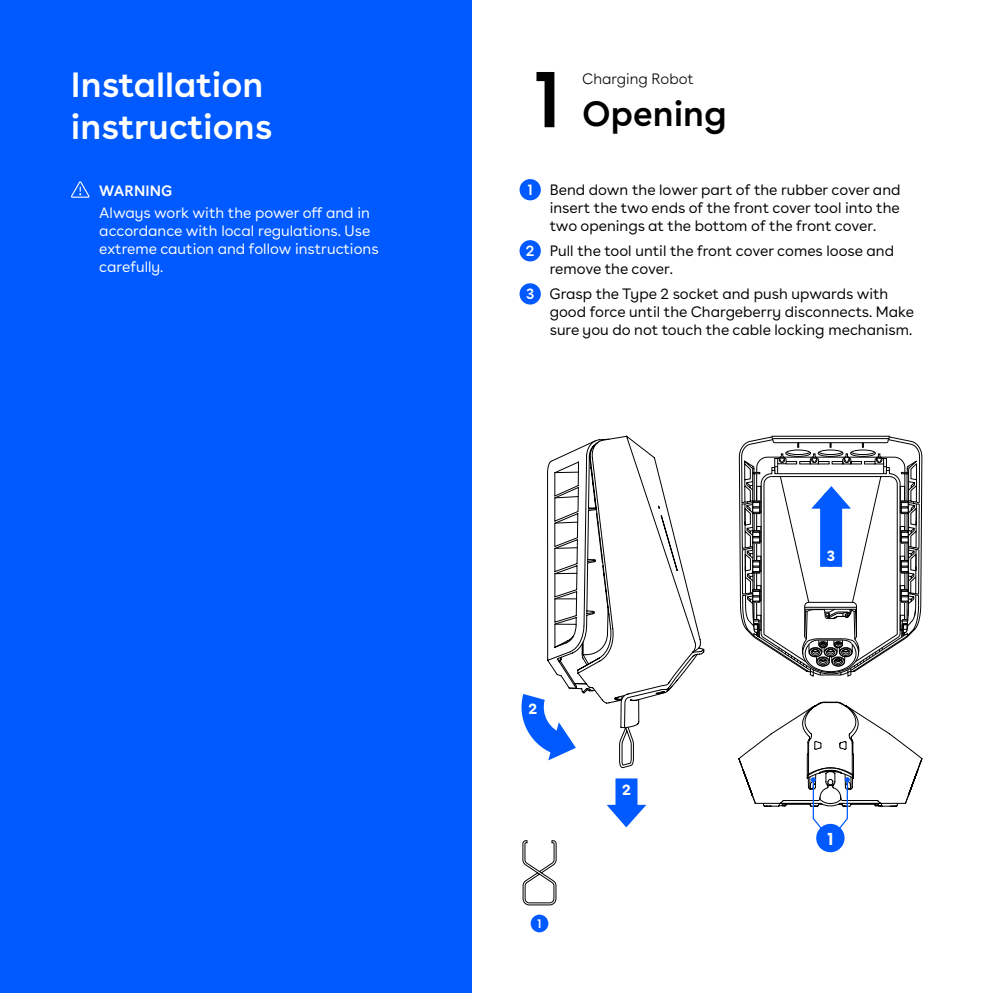
<style>
.page{position:relative;width:993px;height:993px;background:#fff}
.page>*{position:absolute;margin:0;border:0;box-sizing:border-box;transform-origin:0 0}
.t1{font:600 80px "Buenos Aires";color:#000}
.t2{font:600 35px/42px "Buenos Aires";color:#fff}
.t3{font:600 35px "Buenos Aires";color:#000}
.t4{font:700 17.5px "Buenos Aires";color:#fff}
.t5{font:15px/18px "Buenos Aires";color:#000}
.t6{font:15px/18px "Buenos Aires";color:#fff}
.t7{font:300 15px "Buenos Aires";color:#000}
.t8{font:600 15px "Buenos Aires";letter-spacing:.01em;color:#fff}
.t9{font:700 15px "Buenos Aires";color:#fff}
.t10{font:600 12.5px "Buenos Aires";color:#fff}
</style>
<div class="page">
<div style="left:0;top:0;width:471px;height:992px;background:#005aff"></div>
<svg style="left:71px;top:181px;width:19px;height:17px"></svg>
<div style="left:519px;top:179px;width:21px;height:21px;background:#005aff;border-radius:50%"></div>
<div style="left:519px;top:240px;width:21px;height:21px;background:#005aff;border-radius:50%"></div>
<div style="left:519px;top:283px;width:21px;height:21px;background:#005aff;border-radius:50%"></div>
<svg style="left:522px;top:840px;width:34px;height:65px"></svg>
<svg style="left:738px;top:435px;width:184px;height:242px"></svg>
<svg style="left:738px;top:701px;width:184px;height:131px"></svg>
<div style="left:815px;top:823px;width:29px;height:28px;background:#005aff;border-radius:50%"></div>
<svg style="left:606px;top:778px;width:40px;height:49px"></svg>
<svg style="left:521px;top:435px;width:183px;height:333px"></svg>
<div style="left:530px;top:914px;width:18px;height:18px;background:#005aff;border-radius:50%"></div>
<h2 class="t2" style="left:71px;top:61px;width:203px">Installation instructions</h2>
<p class="t8" style="left:99px;top:178px;width:75px">WARNING</p>
<p class="t6" style="left:99px;top:202px;width:281px">Always work with the power off and in accordance with local regulations. Use extreme caution and follow instructions carefully.</p>
<h1 class="t1" style="left:532px;top:32px;width:31px">1</h1>
<p class="t7" style="left:582px;top:67px;width:113px">Charging Robot</p>
<h2 class="t3" style="left:582px;top:84px;width:146px">Opening</h2>
<p class="t8" style="left:527px;top:177px;width:7px">1</p>
<p class="t8" style="left:525px;top:238px;width:10px">2</p>
<p class="t8" style="left:526px;top:281px;width:10px">3</p>
<p class="t5" style="left:549px;top:179px;width:352px;text-align:justify">Bend down the lower part of the rubber cover and insert the two ends of the front cover tool into the two openings at the bottom of the front cover.</p>
<p class="t5" style="left:549px;top:240px;width:346px">Pull the tool until the front cover comes loose and remove the cover.</p>
<p class="t5" style="left:549px;top:283px;width:366px">Grasp the Type 2 socket and push upwards with good force until the Chargeberry disconnects. Make sure you do not touch the cable locking mechanism.</p>
<p class="t9" style="left:528px;top:696px;width:10px">2</p>
<p class="t10" style="left:537px;top:912px;width:6px">1</p>
<p class="t9" style="left:622px;top:776px;width:10px">2</p>
<p class="t9" style="left:826px;top:542px;width:10px">3</p>
<p class="t4" style="left:826px;top:824px;width:8px">1</p>
</div>
